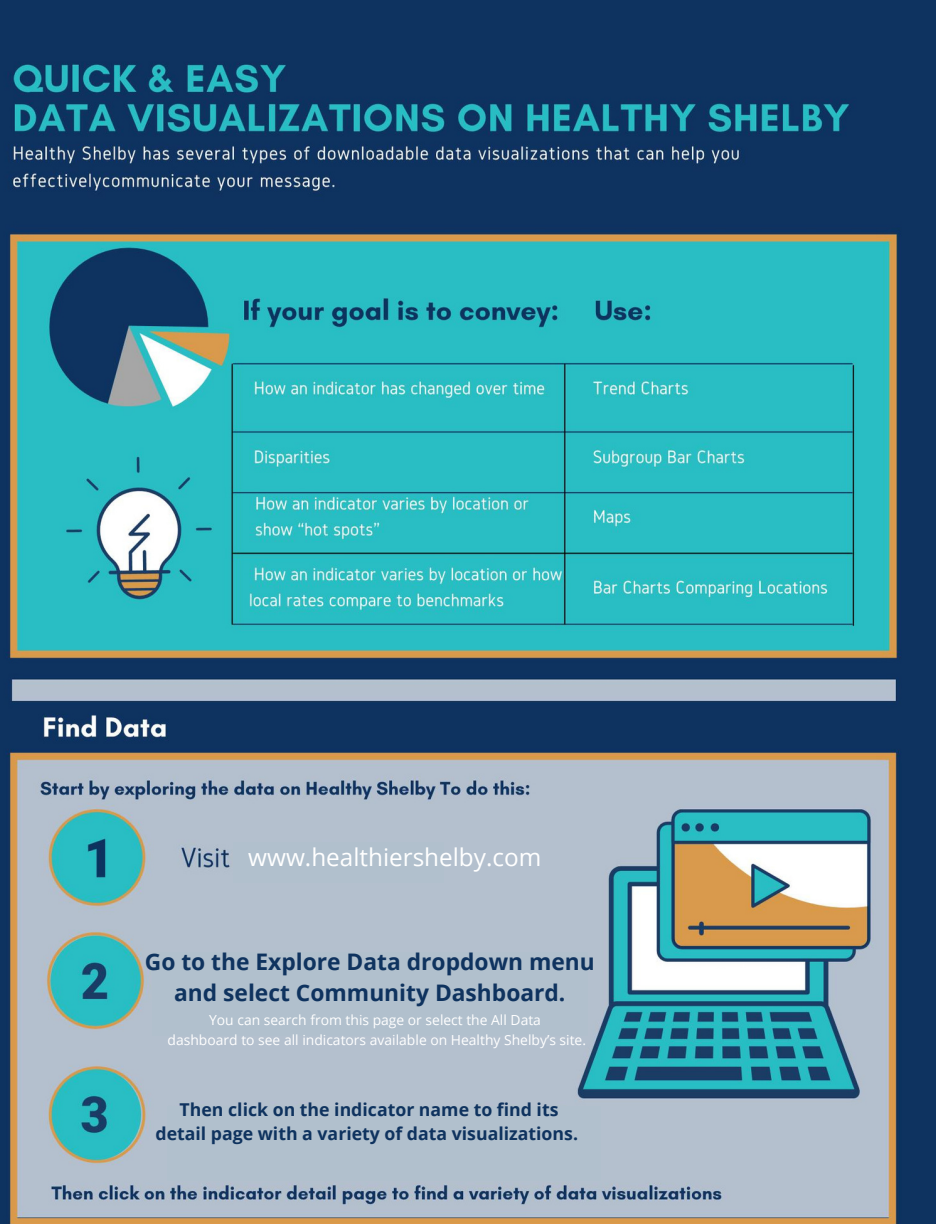
<style>
.page{position:relative;width:936px;height:1224px;background:#fff}
.page>*{position:absolute;margin:0;border:0;box-sizing:border-box;transform-origin:0 0}
.t1{font:24.3px "Open Sans";color:#fff}
.t2{font:700 22.8px/31.2px "Open Sans";color:#0f335f;text-align:center}
.t3{font:700 17.7px/24.2px "Open Sans";color:#0f335f;text-align:center}
.t4{font:13.9px "Open Sans";color:#fff}
</style>
<div class="page">
<img style="left:0;top:0;width:936px;height:1224px">
<div style="left:233px;top:843px;width:211px;height:40px;background:#b1c0cd"></div>
<div style="left:152px;top:952px;width:436px;height:84px;background:#b1c0cd"></div>
<div style="left:168px;top:1106px;width:433px;height:75px;background:#b1c0cd"></div>
<p class="t1" style="left:248px;top:841px;width:295px">www.healthiershelby.com</p>
<p class="t2" style="left:145px;top:945px;width:452px">Go to the Explore Data dropdown menu and select Community Dashboard.</p>
<p class="t4" style="left:209px;top:1010px;width:333px">You can search from this page or select the All Data</p>
<p class="t4" style="left:168px;top:1030px;width:420px">dashboard to see all indicators available on Healthy Shelby’s site.</p>
<p class="t3" style="left:155px;top:1097px;width:424px">Then click on the indicator name to find its detail page with a variety of data visualizations.</p>
</div>
